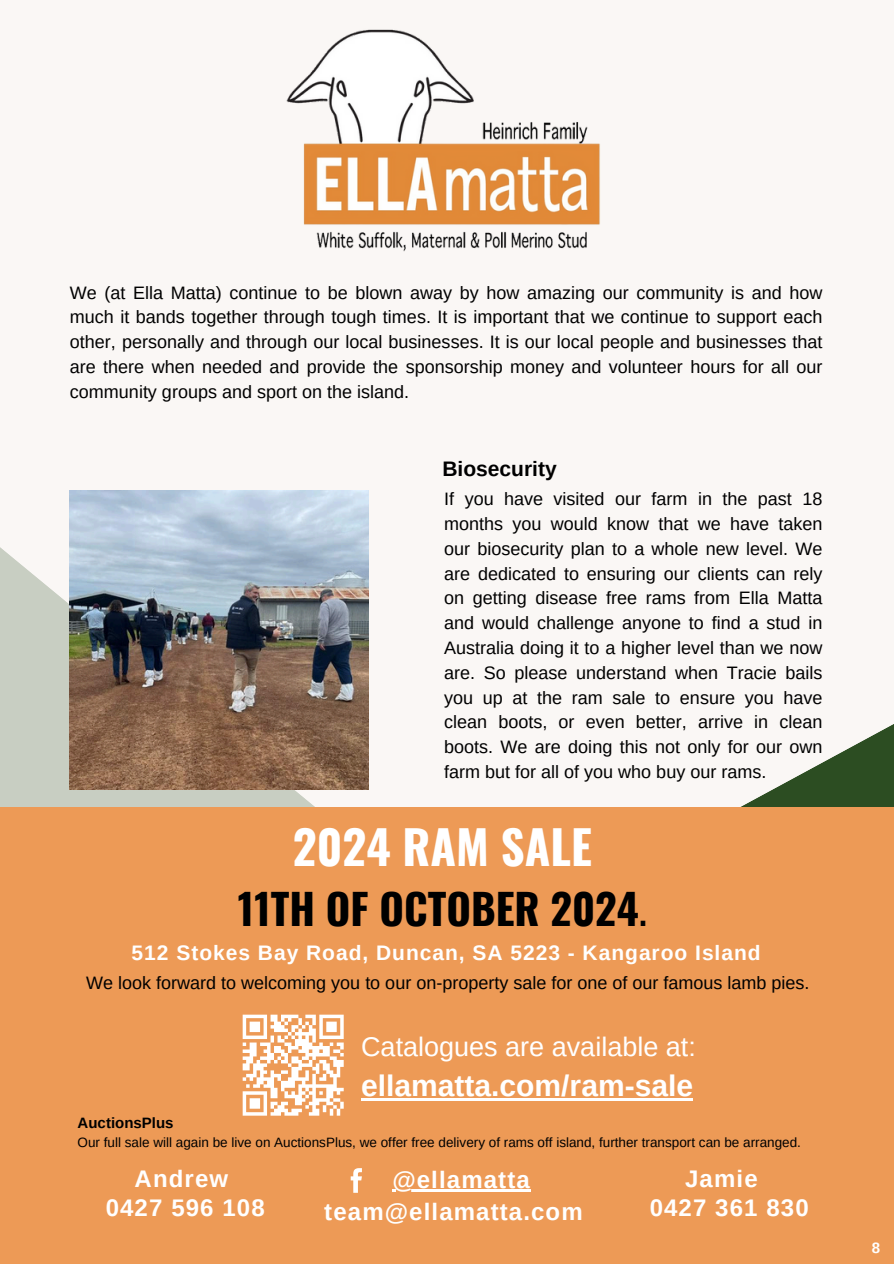
<style>
.page{position:relative;width:894px;height:1264px;background:#fff}
.page>*{position:absolute;margin:0;border:0;box-sizing:border-box;transform-origin:0 0}
.t1{font:700 46.5px "Oswald";color:#fff}
.t2{font:700 42px "Oswald";color:#000}
.t3{font:700 30px "Arimo";color:#fff}
.t4{font:27px "Arimo";color:#fff}
.t5{font:700 24px/28.2px "Arimo";letter-spacing:.045em;color:#fff;text-align:center}
.t6{font:700 21px "Arimo";letter-spacing:.045em;color:#fff}
.t7{font:700 21px "Arimo";color:#000}
.t8{font:18px/24.8px "Arimo";color:#000;text-align:justify}
.t9{font:700 15px "Arimo";color:#000}
.t10{font:700 15px "Arimo";color:#fff}
.t11{font:13.5px "Arimo";color:#000}
.s1{font-weight:400}
</style>
<div class="page">
<div style="left:0;top:0;width:893px;height:1263px;background:#faf7f5"></div>
<svg style="left:0;top:538px;width:369px;height:269px;fill:#c8cec2"></svg>
<svg style="left:741px;top:724px;width:152px;height:83px"></svg>
<div style="left:0;top:807px;width:893px;height:456px;background:#ed9a56"></div>
<img style="left:69px;top:490px;width:299px;height:299px">
<img style="left:286px;top:29px;width:314px;height:223px">
<svg style="left:350px;top:1168px;width:12px;height:24px"></svg>
<hr style="left:392px;top:1189px;width:138px;height:3px;background:#fff">
<svg style="left:242px;top:1014px;width:102px;height:102px"></svg>
<hr style="left:361px;top:1098px;width:332px;height:2px;background:#fff">
<h5 class="t8" style="left:70px;top:280px;width:753px">We (at Ella Matta) continue to be blown away by how amazing our community is and how much it bands together through tough times. It is important that we continue to support each other, personally and through our local businesses. It is our local people and businesses that are there when needed and provide the sponsorship money and volunteer hours for all our community groups and sport on the island.</h5>
<h3 class="t7" style="left:442px;top:457px;width:116px">Biosecurity</h3>
<p class="t8" style="left:444px;top:487px;width:379px">If you have visited our farm in the past 18 months you would know that we have taken our biosecurity plan to a whole new level. We are dedicated to ensuring our clients can rely on getting disease free rams from Ella Matta and would challenge anyone to find a stud in Australia doing it to a higher level than we now are. So please understand when Tracie bails you up at the ram sale to ensure you have clean boots, or even better, arrive in clean boots. We are doing this not only for our own farm but for all of you who buy our rams.</p>
<p class="t1" style="left:293px;top:810px;width:300px">2024 RAM SALE</p>
<p class="t2" style="left:238px;top:875px;width:410px">11TH OF OCTOBER 2024<span class="s1">.</span></p>
<p class="t6" style="left:132px;top:940px;width:630px">512 Stokes Bay Road, Duncan, SA 5223 - Kangaroo Island</p>
<h1 class="t8" style="left:86px;top:970px;width:724px">We look forward to welcoming you to our on-property sale for one of our famous lamb pies.</h1>
<h3 class="t4" style="left:361px;top:1031px;width:336px">Catalogues are available at:</h3>
<h3 class="t3" style="left:361px;top:1069px;width:333px">ellamatta.com/ram-sale</h3>
<h3 class="t9" style="left:78px;top:1113px;width:97px">AuctionsPlus</h3>
<p class="t11" style="left:78px;top:1134px;width:724px">Our full sale will again be live on AuctionsPlus, we offer free delivery of rams off island, further transport can be arranged.</p>
<h4 class="t5" style="left:106px;top:1164px;width:160px">Andrew<br>0427 596 108</h4>
<p class="t5" style="left:392px;top:1165px;width:139px">@ellamatta</p>
<h4 class="t5" style="left:324px;top:1197px;width:260px">team@ellamatta.com</h4>
<h5 class="t5" style="left:649px;top:1164px;width:160px;text-align:left;text-indent:35px">Jamie<br>0427 361 830</h5>
<h2 class="t10" style="left:871px;top:1239px;width:10px">8</h2>
</div>
